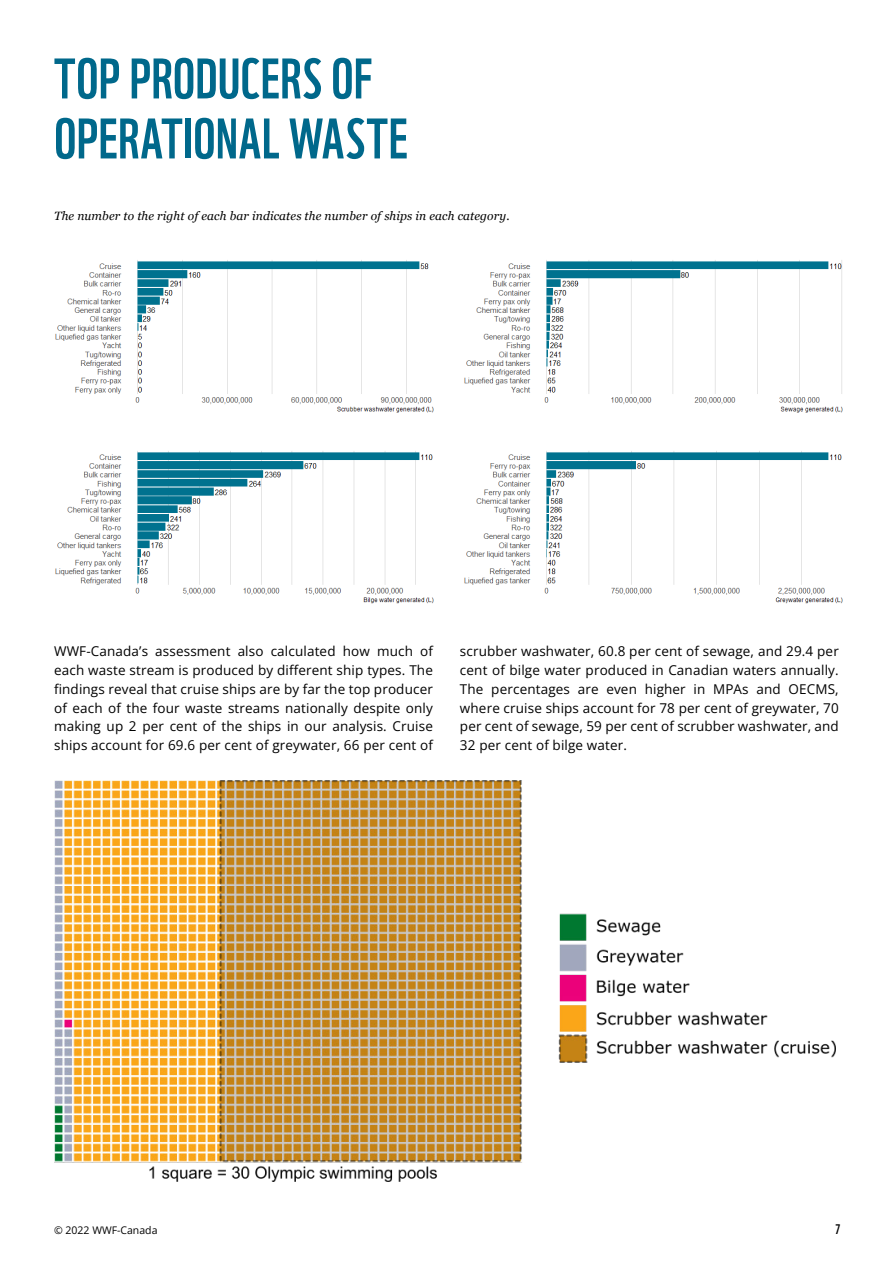
<style>
.page{position:relative;width:893px;height:1263px;background:#fff}
.page>*{position:absolute;margin:0;border:0;box-sizing:border-box;transform-origin:0 0}
.Heading_1{font:55.5px/60px "WWF";letter-spacing:.01em;color:#00688b}
.Bodycopy{font:13.5px/18.8px "Open Sans";letter-spacing:.01em;color:#000;text-align:justify}
.t1{font:13.5px "WWF";color:#000}
.t2{font:italic 12px "Georgia";letter-spacing:.01em;color:#000}
.Small_Bodycopy{font:10.5px "Open Sans";color:#000}
</style>
<div class="page">
<img style="left:464px;top:260px;width:379px;height:153px">
<img style="left:464px;top:451px;width:379px;height:153px">
<img style="left:55px;top:260px;width:379px;height:153px">
<img style="left:55px;top:451px;width:379px;height:153px">
<img style="left:54px;top:780px;width:782px;height:402px">
<p class="Heading_1" style="left:54px;top:43px;width:355px">TOP PRODUCERS OF<br>OPERATIONAL WASTE</p>
<p class="t2" style="left:54px;top:207px;width:457px">The number to the right of each bar indicates the number of ships in each category.</p>
<p class="Bodycopy" style="left:54px;top:642px;width:380px">WWF-Canada’s assessment also calculated how much of each waste stream is produced by different ship types. The findings reveal that cruise ships are by far the top producer of each of the four waste streams nationally despite only making up 2 per cent of the ships in our analysis. Cruise ships account for 69.6 per cent of greywater, 66 per cent of</p>
<p class="Bodycopy" style="left:460px;top:642px;width:380px">scrubber washwater, 60.8 per cent of sewage, and 29.4 per cent of bilge water produced in Canadian waters annually.<br>The percentages are even higher in MPAs and OECMS, where cruise ships account for 78 per cent of greywater, 70 per cent of sewage, 59 per cent of scrubber washwater, and 32 per cent of bilge water.</p>
<p class="Small_Bodycopy" style="left:54px;top:1223px;width:105px">© 2022 WWF-Canada</p>
<p class="t1" style="left:835px;top:1219px;width:6px">7</p>
</div>
